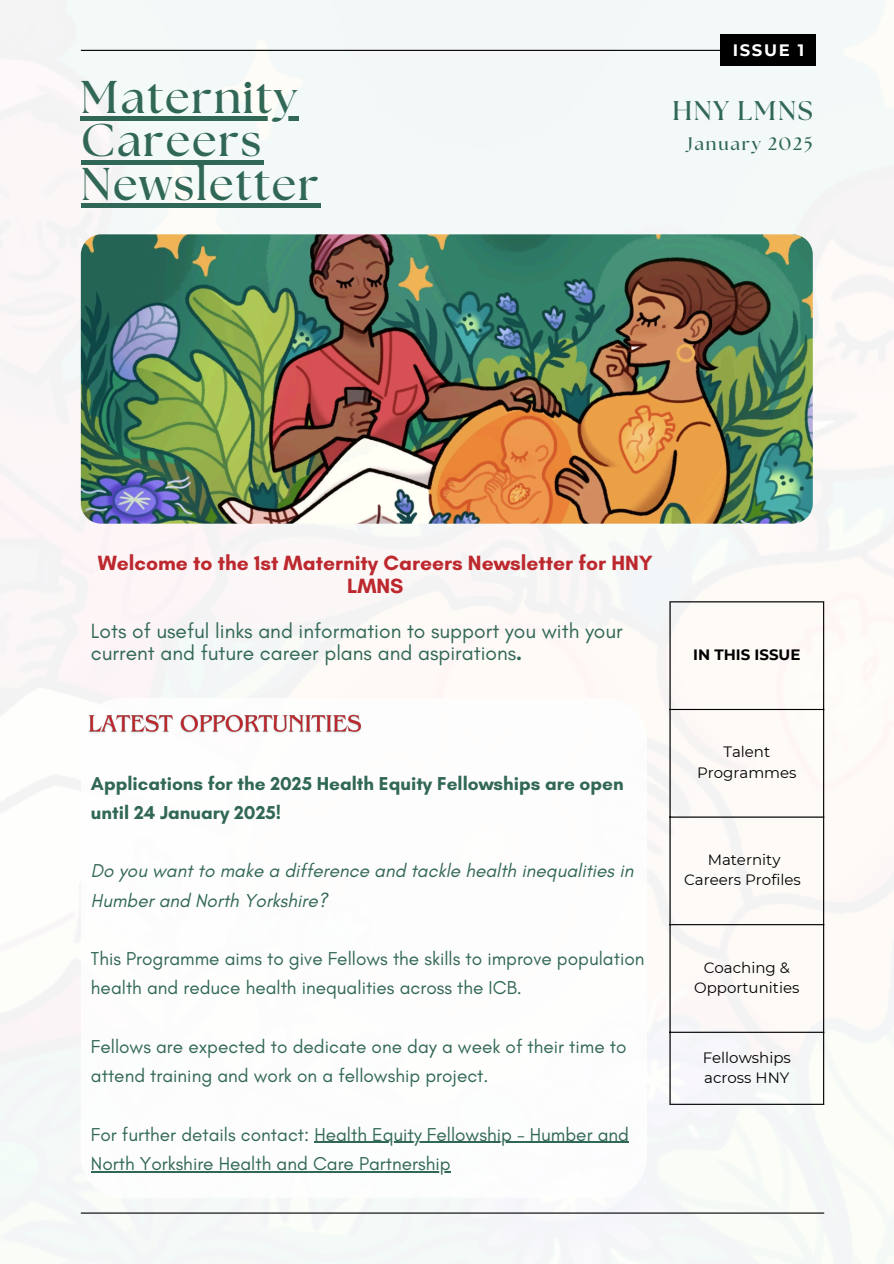
<style>
.page{position:relative;width:894px;height:1264px;background:#fff}
.page>*{position:absolute;margin:0;border:0;box-sizing:border-box;transform-origin:0 0}
.t1{font:700 45.9px/43.8px "The Seasons";letter-spacing:.04em;color:#316756}
.t2{font:700 27px "The Seasons";letter-spacing:.065em;color:#316756}
.t3{font:21px/22.5px "Glacial Indifference";color:#316756}
.t4{font:700 21px/22.5px "Glacial Indifference";color:#bc282d;text-align:center}
.t5{font:19.05px/29.2px "Glacial Indifference";color:#316756}
.t6{font:italic 19.05px/29.2px "Glacial Indifference";color:#316756}
.t7{font:700 19.05px/29.2px "Glacial Indifference";color:#316756}
.t8{font:700 18px "The Seasons";letter-spacing:.1em;color:#316756}
.t9{font:700 16.5px "Montserrat";letter-spacing:.1em;color:#fff}
.t10{font:15px/20.2px "Montserrat";color:#000;text-align:center}
.t11{font:700 15px "Montserrat";color:#000}
.s1{font-weight:700}
</style>
<div class="page">
<div style="left:0;top:0;width:893px;height:1263px;background:#f6f8f7"></div>
<hr style="left:81px;top:50px;width:731px;height:1px;background:#000">
<hr style="left:81px;top:1212px;width:743px;height:1px;background:#000">
<svg style="left:81px;top:698px;width:566px;height:499px"></svg>
<hr style="left:314px;top:1141px;width:315px;height:1px;background:#316756">
<hr style="left:91px;top:1171px;width:359px;height:1px;background:#316756">
<hr style="left:669px;top:602px;width:1px;height:501px;background:#000">
<hr style="left:822px;top:602px;width:2px;height:501px;background:#000">
<hr style="left:669px;top:601px;width:155px;height:1px;background:#000">
<hr style="left:669px;top:709px;width:155px;height:1px;background:#000">
<hr style="left:669px;top:816px;width:155px;height:1px;background:#000">
<hr style="left:669px;top:924px;width:155px;height:1px;background:#000">
<hr style="left:669px;top:1031px;width:155px;height:1px;background:#000">
<hr style="left:669px;top:1103px;width:155px;height:1px;background:#000">
<img style="left:81px;top:234px;width:731px;height:289px;border-radius:20px">
<hr style="left:81px;top:116px;width:218px;height:4px;background:#316756">
<hr style="left:81px;top:160px;width:182px;height:4px;background:#316756">
<hr style="left:81px;top:204px;width:239px;height:4px;background:#316756">
<div style="left:719px;top:35px;width:96px;height:31px;background:#000"></div>
<img style="left:84px;top:710px;width:281px;height:29px">
<p class="t1" style="left:81px;top:77px;width:239px">Maternity<br>Careers<br>Newsletter</p>
<p class="t9" style="left:732px;top:40px;width:73px">ISSUE 1</p>
<p class="t2" style="left:672px;top:98px;width:142px">HNY LMNS</p>
<p class="t8" style="left:687px;top:136px;width:126px">January 2025</p>
<h4 class="t4" style="left:98px;top:551px;width:556px">Welcome to the 1st Maternity Careers Newsletter for HNY<br>LMNS</h4>
<p class="t3" style="left:91px;top:619px;width:533px">Lots of useful links and information to support you with your current and future career plans and aspirations<span class="s1">.</span></p>
<p class="t11" style="left:693px;top:645px;width:109px">IN THIS ISSUE</p>
<h1 class="t7" style="left:91px;top:768px;width:534px">Applications for the 2025 Health Equity Fellowships are open until 24 January 2025!</h1>
<h2 class="t6" style="left:91px;top:856px;width:544px">Do you want to make a difference and tackle health inequalities in<br>Humber and North Yorkshire?</h2>
<p class="t5" style="left:91px;top:943px;width:555px">This Programme aims to give Fellows the skills to improve population health and reduce health inequalities across the ICB.</p>
<p class="t5" style="left:91px;top:1031px;width:537px">Fellows are expected to dedicate one day a week of their time to attend training and work on a fellowship project.</p>
<p class="t5" style="left:91px;top:1119px;width:539px">For further details contact: Health Equity Fellowship - Humber and</p>
<p class="t5" style="left:91px;top:1148px;width:361px">North Yorkshire Health and Care Partnership</p>
<p class="t10" style="left:696px;top:741px;width:101px">Talent<br>Programmes</p>
<p class="t10" style="left:684px;top:849px;width:118px">Maternity<br>Careers Profiles</p>
<p class="t10" style="left:694px;top:957px;width:107px">Coaching &amp;<br>Opportunities</p>
<p class="t10" style="left:702px;top:1047px;width:90px;text-align:left">Fellowships across HNY</p>
</div>
